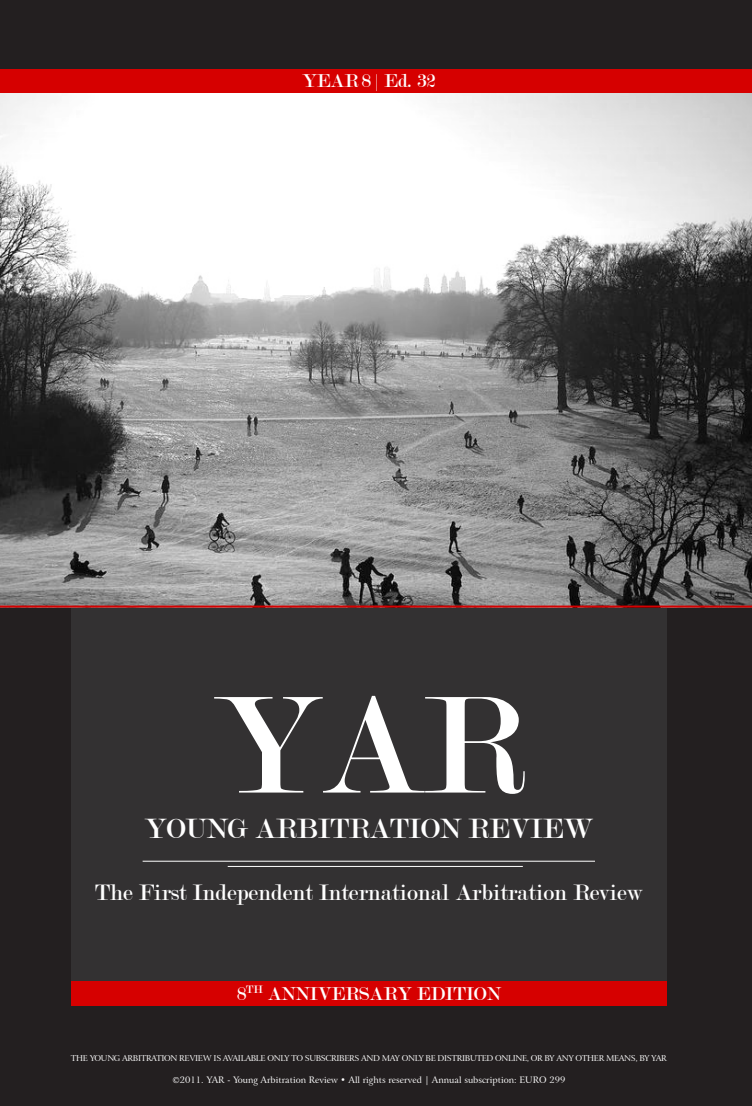
<style>
.page{position:relative;width:752px;height:1106px;background:#fff}
.page>*{position:absolute;margin:0;border:0;box-sizing:border-box;transform-origin:0 0}
.t1{font:148px "Modern";color:#fff}
.t2{font:30px "Modern";color:#fff}
.t3{font:24px "Modern";color:#fff}
.t4{font:20px "Modern";color:#fff}
.t5{font:9px "Arrus BT";color:#fff}
.t6{font:8px "Arrus BT";letter-spacing:-.04em;color:#fff}
</style>
<div class="page">
<div style="left:0;top:0;width:751px;height:1106px;background:#231f20"></div>
<div style="left:71px;top:607px;width:595px;height:398px;background:#333132"></div>
<hr style="left:227px;top:866px;width:295px;height:1px;background:#fff">
<hr style="left:142px;top:860px;width:452px;height:1px;background:#fff">
<div style="left:0;top:69px;width:751px;height:24px;background:#d60000"></div>
<div style="left:71px;top:981px;width:595px;height:24px;background:#d60000"></div>
<img style="left:0;top:93px;width:751px;height:512px">
<hr style="left:0;top:605px;width:751px;height:2px;background:#d60000">
<p class="t4" style="left:302px;top:71px;width:135px">YEAR 8 | Ed. 32</p>
<p class="t1" style="left:212px;top:672px;width:313px">YAR</p>
<p class="t2" style="left:144px;top:813px;width:449px">YOUNG ARBITRATION REVIEW</p>
<p class="t3" style="left:95px;top:880px;width:548px">The First Independent International Arbitration Review</p>
<p class="t4" style="left:237px;top:983px;width:265px">8<sup>TH</sup> ANNIVERSARY EDITION</p>
<p class="t6" style="left:71px;top:1053px;width:597px">THE YOUNG ARBITRATION REVIEW IS AVAILABLE ONLY TO SUBSCRIBERS AND MAY ONLY BE DISTRIBUTED ONLINE, OR BY ANY OTHER MEANS, BY YAR</p>
<p class="t5" style="left:172px;top:1074px;width:394px">©2011. YAR - Young Arbitration Review • All rights reserved | Annual subscription: EURO 299</p>
</div>
